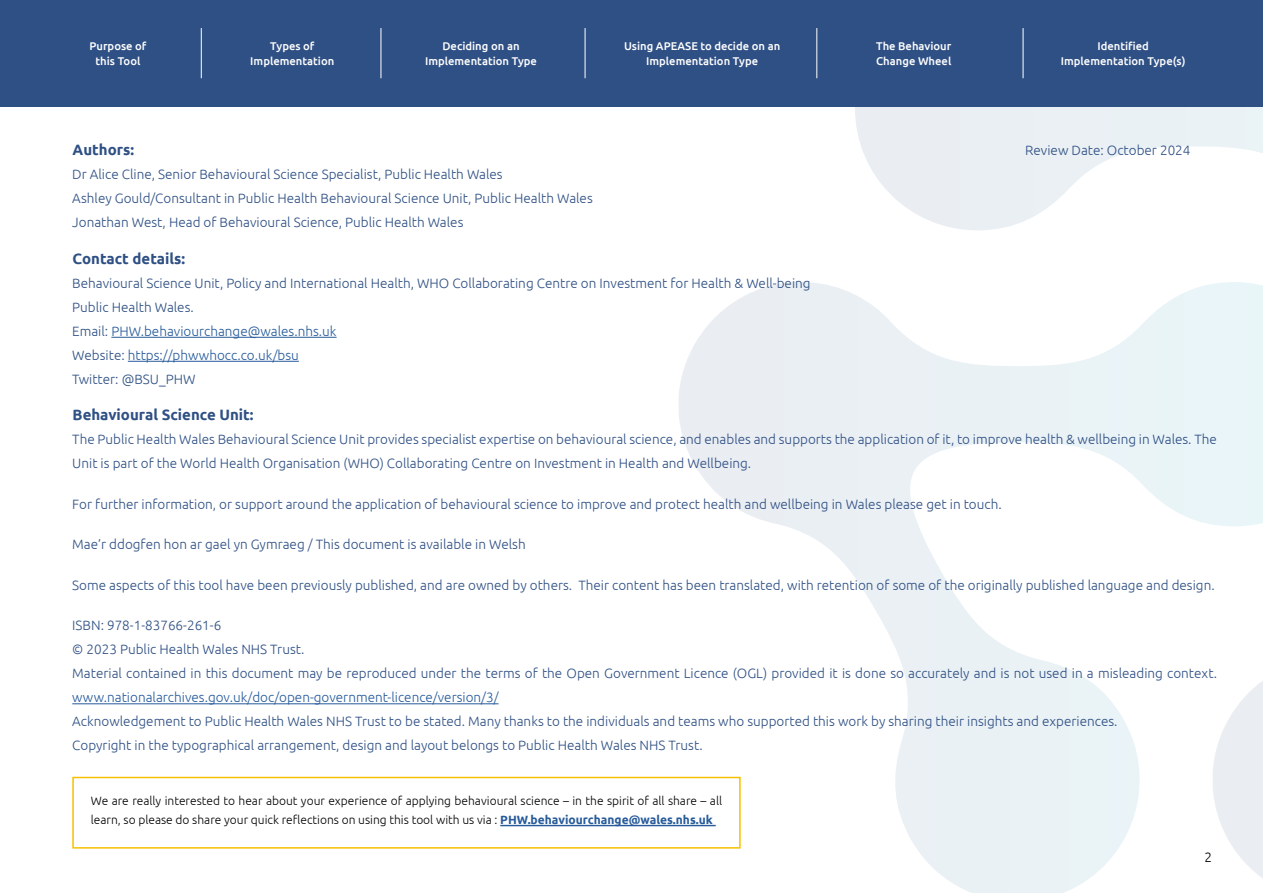
<style>
.page{position:relative;width:1263px;height:893px;background:#fff}
.page>*{position:absolute;margin:0;border:0;box-sizing:border-box;transform-origin:0 0}
.t1{font:700 15px "Ubuntu";color:#2f5084}
.t2{font:300 13.5px/24px "Ubuntu";color:#2f5084}
.t3{font:300 13.5px "Ubuntu";color:#275b9b}
.t4{font:300 13.5px "Ubuntu";color:#000}
.t5{font:300 12px/19.5px "Ubuntu";color:#020203}
.t6{font:500 11.25px/15px "Ubuntu";color:#fff;text-align:center}
.s1{color:#275b9b}
.s2{font-weight:700;color:#275b9b}
</style>
<div class="page">
<svg style="left:855px;top:106px;width:408px;height:124px"></svg>
<svg style="left:679px;top:282px;width:533px;height:611px"></svg>
<svg style="left:1212px;top:282px;width:51px;height:596px"></svg>
<hr style="left:111px;top:337px;width:226px;height:1px;background:#275b9b">
<hr style="left:128px;top:361px;width:171px;height:1px;background:#275b9b">
<hr style="left:72px;top:703px;width:427px;height:1px;background:#275b9b">
<hr style="left:500px;top:825px;width:216px;height:1px;background:#275b9b">
<div style="left:72px;top:777px;width:669px;height:72px;border:2px solid #f6c100"></div>
<div style="left:0;top:0;width:1263px;height:106px;background:#2f5085"></div>
<hr style="left:201px;top:28px;width:1px;height:50px;background:#fff">
<hr style="left:381px;top:28px;width:1px;height:50px;background:#fff">
<hr style="left:585px;top:28px;width:1px;height:50px;background:#fff">
<hr style="left:816px;top:28px;width:1px;height:50px;background:#fff">
<hr style="left:1023px;top:28px;width:1px;height:50px;background:#fff">
<p class="t6" style="left:90px;top:38px;width:58px">Purpose of this Tool</p>
<p class="t6" style="left:250px;top:38px;width:86px">Types of<br>Implementation</p>
<p class="t6" style="left:425px;top:38px;width:113px">Deciding on an<br>Implementation Type</p>
<p class="t6" style="left:624px;top:38px;width:158px">Using APEASE to decide on an<br>Implementation Type</p>
<p class="t6" style="left:876px;top:38px;width:77px;text-align:left">The Behaviour<br>Change Wheel</p>
<p class="t6" style="left:1061px;top:38px;width:126px">Identified<br>Implementation Type(s)</p>
<p class="t1" style="left:73px;top:141px;width:63px">Authors:</p>
<p class="t2" style="left:72px;top:162px;width:522px">Dr Alice Cline, Senior Behavioural Science Specialist, Public Health Wales<br>Ashley Gould/Consultant in Public Health Behavioural Science Unit, Public Health Wales<br>Jonathan West, Head of Behavioural Science, Public Health Wales</p>
<p class="t1" style="left:73px;top:249px;width:114px">Contact details:</p>
<p class="t2" style="left:72px;top:271px;width:740px">Behavioural Science Unit, Policy and International Health, WHO Collaborating Centre on Investment for Health &amp; Well-being Public Health Wales.<br>Email: <span class="s1">PHW.behaviourchange@wales.nhs.uk<br></span>Website: <span class="s1">https://phwwhocc.co.uk/bsu<br></span>Twitter: @BSU_PHW</p>
<p class="t1" style="left:73px;top:406px;width:183px">Behavioural Science Unit:</p>
<p class="t2" style="left:72px;top:427px;width:1146px">The Public Health Wales Behavioural Science Unit provides specialist expertise on behavioural science, and enables and supports the application of it, to improve health &amp; wellbeing in Wales. The<br>Unit is part of the World Health Organisation (WHO) Collaborating Centre on Investment in Health and Wellbeing.</p>
<p class="t2" style="left:72px;top:492px;width:931px">For further information, or support around the application of behavioural science to improve and protect health and wellbeing in Wales please get in touch.</p>
<p class="t2" style="left:72px;top:532px;width:455px">Mae’r ddogfen hon ar gael yn Gymraeg / This document is available in Welsh</p>
<p class="t2" style="left:72px;top:573px;width:1144px">Some aspects of this tool have been previously published, and are owned by others. Their content has been translated, with retention of some of the originally published language and design.</p>
<p class="t2" style="left:72px;top:613px;width:1146px">ISBN: 978-1-83766-261-6<br>© 2023 Public Health Wales NHS Trust.<br>Material contained in this document may be reproduced under the terms of the Open Government Licence (OGL) provided it is done so accurately and is not used in a misleading context.</p>
<p class="t3" style="left:72px;top:689px;width:428px">www.nationalarchives.gov.uk/doc/open-government-licence/version/3/</p>
<p class="t2" style="left:72px;top:709px;width:1047px">Acknowledgement to Public Health Wales NHS Trust to be stated. Many thanks to the individuals and teams who supported this work by sharing their insights and experiences.<br>Copyright in the typographical arrangement, design and layout belongs to Public Health Wales NHS Trust.</p>
<p class="t2" style="left:1025px;top:138px;width:167px">Review Date: October 2024</p>
<p class="t5" style="left:91px;top:790px;width:633px">We are really interested to hear about your experience of applying behavioural science – in the spirit of all share – all learn, so please do share your quick reflections on using this tool with us via : <span class="s2">PHW.behaviourchange@wales.nhs.uk</span></p>
<p class="t4" style="left:1204px;top:849px;width:9px">2</p>
</div>
